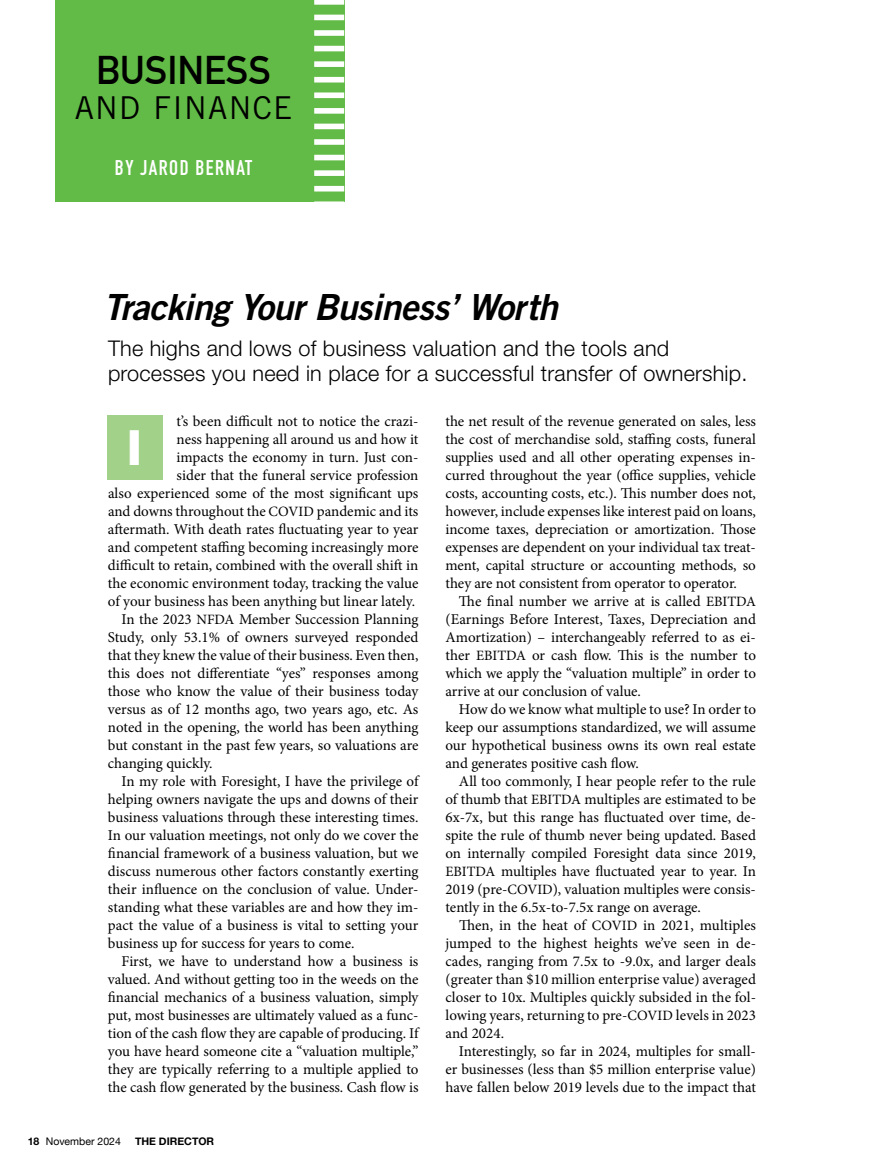
<style>
.page{position:relative;width:891px;height:1175px;background:#fff}
.page>*{position:absolute;margin:0;border:0;box-sizing:border-box;transform-origin:0 0}
.t1{font:800 48.75px "Helvetica Neue LT Std";color:#fff}
.t2{font:700 39.15px "DIN Alternate";color:#000}
.t3{font:36px "Trade Gothic LT Std Bd 2 Obl";letter-spacing:-.02em;color:#000}
.t4{font:31.5px "Trade Gothic LT Std";letter-spacing:.04em;color:#000}
.t5{font:300 21.6px/24.8px "Helvetica Neue LT Std";letter-spacing:.01em;color:#000}
.t6{font:700 21px "DIN Condensed";letter-spacing:.07em;color:#fff}
.t7{font:15px/18px "Minion Pro";letter-spacing:-.005em;color:#000;text-align:justify}
.t8{font:10.5px "Helvetica Neue";color:#000}
.t9{font:700 10.5px "Helvetica Neue";color:#000}
.s1{font-size:14.25px}
.s2{font-family:"Helvetica Neue LT Std";font-weight:700}
</style>
<div class="page">
<div style="left:0;top:0;width:344px;height:201px;background:#62bb46"></div>
<div style="left:314px;top:186px;width:30px;height:5px;background:#fff"></div>
<div style="left:314px;top:170px;width:30px;height:6px;background:#fff"></div>
<div style="left:314px;top:155px;width:30px;height:5px;background:#fff"></div>
<div style="left:314px;top:139px;width:30px;height:6px;background:#fff"></div>
<div style="left:314px;top:124px;width:30px;height:5px;background:#fff"></div>
<div style="left:314px;top:108px;width:30px;height:6px;background:#fff"></div>
<div style="left:314px;top:92px;width:30px;height:6px;background:#fff"></div>
<div style="left:314px;top:77px;width:30px;height:5px;background:#fff"></div>
<div style="left:314px;top:61px;width:30px;height:6px;background:#fff"></div>
<div style="left:314px;top:46px;width:30px;height:5px;background:#fff"></div>
<div style="left:314px;top:30px;width:30px;height:6px;background:#fff"></div>
<div style="left:314px;top:15px;width:30px;height:5px;background:#fff"></div>
<div style="left:314px;top:0;width:30px;height:5px;background:#fff"></div>
<div style="left:0;top:0;width:55px;height:226px;background:#fff"></div>
<div style="left:108px;top:415px;width:55px;height:64px;background:#a2d28a"></div>
<h2 class="t2" style="left:96px;top:41px;width:176px">BUSINESS</h2>
<h3 class="t4" style="left:75px;top:89px;width:219px">AND FINANCE</h3>
<h3 class="t6" style="left:115px;top:153px;width:139px">BY JAROD BERNAT</h3>
<h3 class="t3" style="left:104px;top:285px;width:456px">Tracking Your Business’ Worth</h3>
<h3 class="t5" style="left:108px;top:336px;width:641px">The highs and lows of business valuation and the tools and processes you need in place for a successful transfer of ownership.</h3>
<p class="t7" style="left:177px;top:412px;width:243px">t’s been difficult not to notice the crazi-</p>
<p class="t7" style="left:177px;top:430px;width:243px">ness happening all around us and how it</p>
<p class="t7" style="left:177px;top:448px;width:243px">impacts the economy in turn. Just con-</p>
<p class="t7" style="left:177px;top:466px;width:243px">sider that the funeral service profession</p>
<p class="t7" style="left:108px;top:484px;width:312px">also experienced some of the most significant ups</p>
<p class="t7" style="left:108px;top:502px;width:312px">and downs throughout the <span class="s1">COVID</span> pandemic and its</p>
<p class="t7" style="left:108px;top:520px;width:312px">aftermath. With death rates fluctuating year to year</p>
<p class="t7" style="left:108px;top:538px;width:312px">and competent staffing becoming increasingly more</p>
<p class="t7" style="left:108px;top:556px;width:312px">difficult to retain, combined with the overall shift in</p>
<p class="t7" style="left:108px;top:574px;width:312px">the economic environment today, tracking the value</p>
<p class="t7" style="left:108px;top:592px;width:309px">of your business has been anything but linear lately.</p>
<p class="t7" style="left:121px;top:610px;width:299px">In the 2023 <span class="s1">NFDA</span> Member Succession Planning</p>
<p class="t7" style="left:108px;top:628px;width:312px">Study, only 53.1% of owners surveyed responded</p>
<p class="t7" style="left:108px;top:646px;width:312px">that they knew the value of their business. Even then,</p>
<p class="t7" style="left:108px;top:664px;width:312px">this does not differentiate “yes” responses among</p>
<p class="t7" style="left:108px;top:682px;width:312px">those who know the value of their business today</p>
<p class="t7" style="left:108px;top:700px;width:312px">versus as of 12 months ago, two years ago, etc. As</p>
<p class="t7" style="left:108px;top:718px;width:312px">noted in the opening, the world has been anything</p>
<p class="t7" style="left:108px;top:736px;width:312px">but constant in the past few years, so valuations are</p>
<p class="t7" style="left:108px;top:754px;width:106px">changing quickly.</p>
<p class="t7" style="left:121px;top:772px;width:298px">In my role with Foresight, I have the privilege of</p>
<p class="t7" style="left:108px;top:790px;width:312px">helping owners navigate the ups and downs of their</p>
<p class="t7" style="left:108px;top:808px;width:312px">business valuations through these interesting times.</p>
<p class="t7" style="left:108px;top:826px;width:312px">In our valuation meetings, not only do we cover the</p>
<p class="t7" style="left:108px;top:844px;width:312px">financial framework of a business valuation, but we</p>
<p class="t7" style="left:108px;top:862px;width:312px">discuss numerous other factors constantly exerting</p>
<p class="t7" style="left:108px;top:880px;width:312px">their influence on the conclusion of value. Under-</p>
<p class="t7" style="left:108px;top:898px;width:312px">standing what these variables are and how they im-</p>
<p class="t7" style="left:108px;top:916px;width:312px">pact the value of a business is vital to setting your</p>
<p class="t7" style="left:108px;top:934px;width:248px">business up for success for years to come.</p>
<p class="t7" style="left:121px;top:952px;width:298px">First, we have to understand how a business is</p>
<p class="t7" style="left:108px;top:970px;width:312px">valued. And without getting too in the weeds on the</p>
<p class="t7" style="left:108px;top:988px;width:312px">financial mechanics of a business valuation, simply</p>
<p class="t7" style="left:108px;top:1006px;width:312px">put, most businesses are ultimately valued as a func-</p>
<p class="t7" style="left:108px;top:1024px;width:312px">tion of the cash flow they are capable of producing. If</p>
<p class="t7" style="left:108px;top:1042px;width:312px">you have heard someone cite a “valuation multiple,”</p>
<p class="t7" style="left:108px;top:1060px;width:312px">they are typically referring to a multiple applied to</p>
<p class="t7" style="left:108px;top:1078px;width:312px">the cash flow generated by the business. Cash flow is</p>
<h1 class="t1" style="left:127px;top:418px;width:17px">I</h1>
<p class="t8" style="left:28px;top:1133px;width:95px"><span class="s2">18</span> November 2024</p>
<p class="t9" style="left:135px;top:1133px;width:81px">THE DIRECTOR</p>
<p class="t7" style="left:445px;top:412px;width:312px">the net result of the revenue generated on sales, less the cost of merchandise sold, staffing costs, funeral supplies used and all other operating expenses in&shy;curred throughout the year (office supplies, vehicle costs, accounting costs, etc.). This number does not, however, include expenses like interest paid on loans, income taxes, depreciation or amortization. Those expenses are dependent on your individual tax treat&shy;ment, capital structure or accounting methods, so they are not consistent from operator to operator.</p>
<p class="t7" style="left:445px;top:592px;width:312px;text-indent:14px">The final number we arrive at is called <span class="s1">EBITDA </span>(Earnings Before Interest, Taxes, Depreciation and Amortization) – interchangeably referred to as ei&shy;ther <span class="s1">EBITDA</span> or cash flow. This is the number to which we apply the “valuation multiple” in order to arrive at our conclusion of value.</p>
<p class="t7" style="left:445px;top:700px;width:312px;text-indent:14px">How do we know what multiple to use? In order to keep our assumptions standardized, we will assume our hypothetical business owns its own real estate and generates positive cash flow.</p>
<p class="t7" style="left:445px;top:772px;width:312px;text-indent:14px">All too commonly, I hear people refer to the rule of thumb that <span class="s1">EBITDA</span> multiples are estimated to be 6x-7x, but this range has fluctuated over time, de&shy;spite the rule of thumb never being updated. Based on internally compiled Foresight data since 2019, <span class="s1">EBITDA</span> multiples have fluctuated year to year. In 2019 (pre-<span class="s1">COVID</span>), valuation multiples were consis&shy;tently in the 6.5x-to-7.5x range on average.</p>
<p class="t7" style="left:445px;top:916px;width:312px;text-indent:14px">Then, in the heat of <span class="s1">COVID</span> in 2021, multiples jumped to the highest heights we’ve seen in de&shy;cades, ranging from 7.5x to -9.0x, and larger deals (greater than $10 million enterprise value) averaged closer to 10x. Multiples quickly subsided in the fol&shy;lowing years, returning to pre-<span class="s1">COVID</span> levels in 2023 and 2024.</p>
<p class="t7" style="left:445px;top:1042px;width:312px;text-indent:13px">Interestingly, so far in 2024, multiples for small&shy;er businesses (less than $5 million enterprise value) have fallen below 2019 levels due to the impact that</p>
</div>
